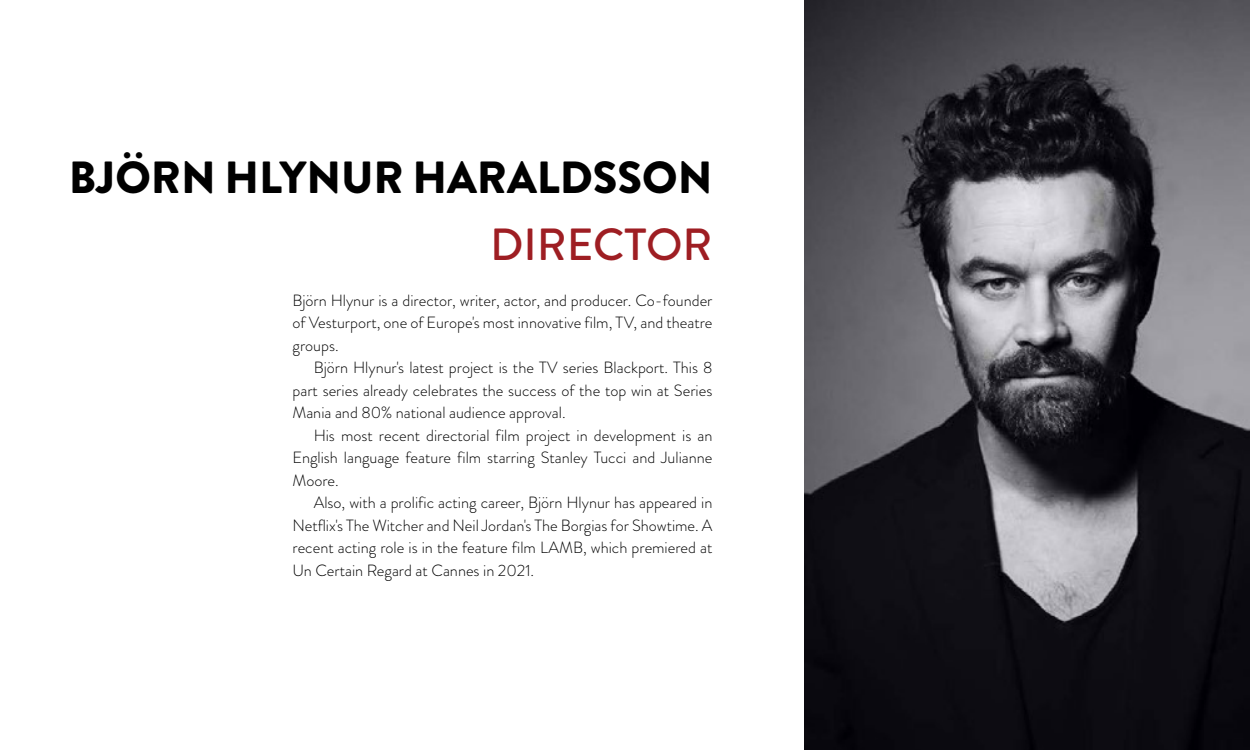
<style>
.page{position:relative;width:1250px;height:750px;background:#fff}
.page>*{position:absolute;margin:0;border:0;box-sizing:border-box;transform-origin:0 0}
.Header_span{font:900 45px "Brandon Grotesque";color:#000}
.Header_span-2{font:500 45px "Brandon Grotesque";color:#9e1e23}
.Meginmal{font:300 16.25px/22.5px "Brandon Grotesque";color:#000;text-align:justify}
.Meginmal2{font:300 16.25px/22.5px "Brandon Grotesque";color:#000;text-align:justify}
</style>
<div class="page">
<img style="left:805px;top:0;width:445px;height:750px">
<p class="Header_span" style="left:69px;top:146px;width:645px">BJÖRN HLYNUR HARALDSSON</p>
<p class="Header_span-2" style="left:490px;top:213px;width:224px">DIRECTOR</p>
<p class="Meginmal2" style="left:292px;top:289px;width:422px">Björn Hlynur is a director, writer, actor, and producer. Co-founder of Vesturport, one of Europe's most innovative film, TV, and theatre groups.</p>
<p class="Meginmal" style="left:292px;top:357px;width:422px;text-indent:21px">Björn Hlynur's latest project is the TV series Blackport. This 8 part series already celebrates the success of the top win at Series Mania and 80% national audience approval.</p>
<p class="Meginmal" style="left:292px;top:424px;width:422px;text-indent:21px">His most recent directorial film project in development is an English language feature film starring Stanley Tucci and Julianne Moore.</p>
<p class="Meginmal" style="left:292px;top:492px;width:422px;text-indent:21px">Also, with a prolific acting career, Björn Hlynur has appeared in Netflix's The Witcher and Neil Jordan's The Borgias for Showtime. A recent acting role is in the feature film LAMB, which premiered at Un Certain Regard at Cannes in 2021.</p>
</div>
